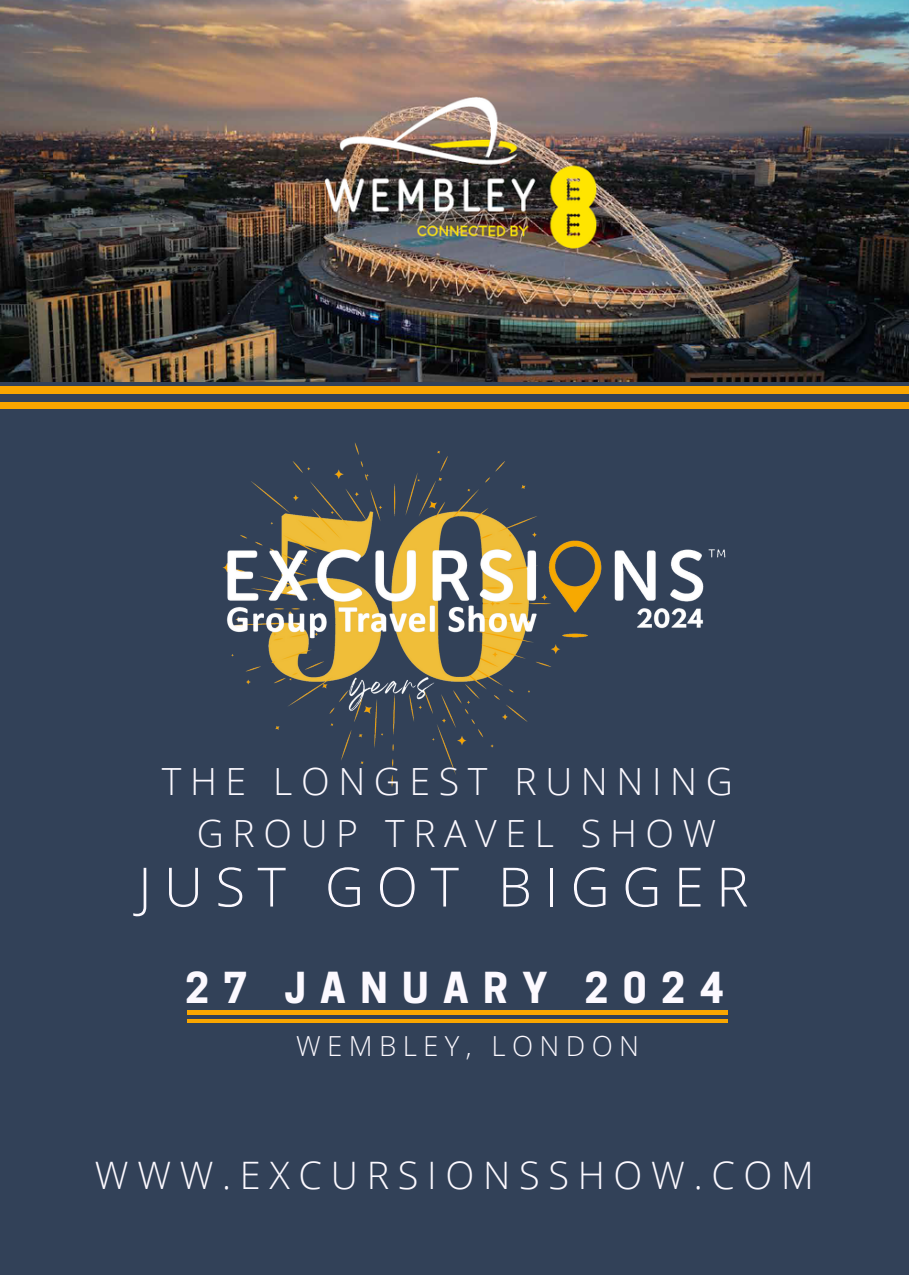
<style>
.page{position:relative;width:909px;height:1276px;background:#fff}
.page>*{position:absolute;margin:0;border:0;box-sizing:border-box;transform-origin:0 0}
.t1{font:300 54.3px "Open Sans";letter-spacing:.23em;color:#fcf9ff}
.t2{font:700 40.05px "Cooper Hewitt";letter-spacing:.36em;color:#fcf9ff}
.t3{font:300 37.8px "Open Sans";letter-spacing:.23em;color:#fcf9ff}
.t4{font:300 37.5px "Open Sans";letter-spacing:.23em;color:#fcf9ff}
.t5{font:300 27.6px "Open Sans";letter-spacing:.23em;color:#fcf9ff}
</style>
<div class="page">
<div style="left:0;top:0;width:909px;height:1274px;background:#324158"></div>
<img style="left:0;top:0;width:909px;height:381px">
<div style="left:0;top:402px;width:909px;height:7px;background:#faa600"></div>
<div style="left:0;top:386px;width:909px;height:7px;background:#faa600"></div>
<img style="left:222px;top:443px;width:504px;height:344px">
<hr style="left:187px;top:1019px;width:540px;height:4px;background:#faa600">
<hr style="left:187px;top:1011px;width:540px;height:3px;background:#faa600">
<p class="t4" style="left:162px;top:755px;width:573px">THE LONGEST RUNNING</p>
<p class="t4" style="left:197px;top:807px;width:521px">GROUP TRAVEL SHOW</p>
<p class="t1" style="left:138px;top:848px;width:612px">JUST GOT BIGGER</p>
<p class="t2" style="left:185px;top:973px;width:540px">27 JANUARY 2024</p>
<p class="t5" style="left:296px;top:1027px;width:344px">WEMBLEY, LONDON</p>
<p class="t3" style="left:95px;top:1149px;width:720px">WWW.EXCURSIONSSHOW.COM</p>
</div>
